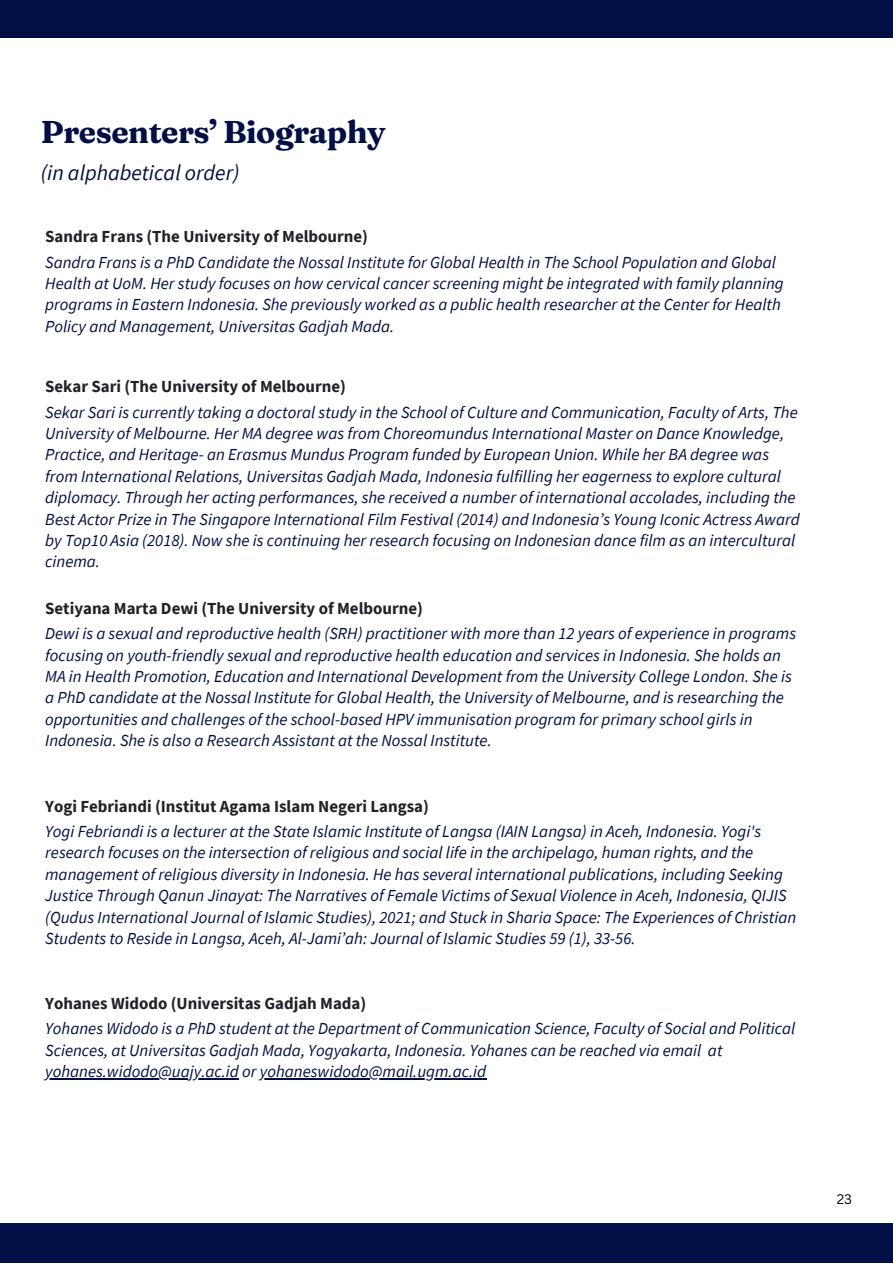
<style>
.page{position:relative;width:893px;height:1264px;background:#fff}
.page>*{position:absolute;margin:0;border:0;box-sizing:border-box;transform-origin:0 0}
.t1{font:700 31.5px "Fraunces 9 pt";letter-spacing:-.015em;color:#000f46}
.t2{font:italic 21.75px "Source Sans Pro";color:#000f46}
.t3{font:italic 16.8px/21.3px "Source Sans Pro";color:#000f46}
.t4{font:700 16.8px "Source Sans Pro";color:#212227}
.t5{font:13.5px "Canva Sans";color:#000}
</style>
<div class="page">
<div style="left:0;top:1223px;width:892px;height:39px;background:#000f46"></div>
<div style="left:0;top:0;width:892px;height:38px;background:#000f46"></div>
<hr style="left:45px;top:1078px;width:194px;height:1px;background:#000f46">
<hr style="left:260px;top:1078px;width:226px;height:1px;background:#000f46">
<p class="t1" style="left:41px;top:112px;width:346px">Presenters’ Biography</p>
<p class="t2" style="left:41px;top:159px;width:200px">(in alphabetical order)</p>
<p class="t4" style="left:45px;top:226px;width:324px">Sandra Frans (The University of Melbourne)</p>
<p class="t3" style="left:45px;top:251px;width:740px">Sandra Frans is a PhD Candidate the Nossal Institute for Global Health in The School Population and Global Health at UoM. Her study focuses on how cervical cancer screening might be integrated with family planning programs in Eastern Indonesia. She previously worked as a public health researcher at the Center for Health Policy and Management, Universitas Gadjah Mada.</p>
<p class="t4" style="left:45px;top:375px;width:302px">Sekar Sari (The University of Melbourne)</p>
<p class="t3" style="left:45px;top:401px;width:756px">Sekar Sari is currently taking a doctoral study in the School of Culture and Communication, Faculty of Arts, The University of Melbourne. Her MA degree was from Choreomundus International Master on Dance Knowledge, Practice, and Heritage- an Erasmus Mundus Program funded by European Union. While her BA degree was from International Relations, Universitas Gadjah Mada, Indonesia fulfilling her eagerness to explore cultural diplomacy. Through her acting performances, she received a number of international accolades, including the Best Actor Prize in The Singapore International Film Festival (2014) and Indonesia’s Young Iconic Actress Award by Top10 Asia (2018). Now she is continuing her research focusing on Indonesian dance film as an intercultural cinema.</p>
<p class="t4" style="left:45px;top:597px;width:379px">Setiyana Marta Dewi (The University of Melbourne)</p>
<p class="t3" style="left:45px;top:622px;width:752px">Dewi is a sexual and reproductive health (SRH) practitioner with more than 12 years of experience in programs focusing on youth-friendly sexual and reproductive health education and services in Indonesia. She holds an MA in Health Promotion, Education and International Development from the University College London. She is a PhD candidate at the Nossal Institute for Global Health, the University of Melbourne, and is researching the opportunities and challenges of the school-based HPV immunisation program for primary school girls in Indonesia. She is also a Research Assistant at the Nossal Institute.</p>
<p class="t4" style="left:45px;top:795px;width:385px">Yogi Febriandi (Institut Agama Islam Negeri Langsa)</p>
<p class="t3" style="left:45px;top:820px;width:752px">Yogi Febriandi is a lecturer at the State Islamic Institute of Langsa (IAIN Langsa) in Aceh, Indonesia. Yogi's research focuses on the intersection of religious and social life in the archipelago, human rights, and the management of religious diversity in Indonesia. He has several international publications, including Seeking Justice Through Qanun Jinayat: The Narratives of Female Victims of Sexual Violence in Aceh, Indonesia, QIJIS (Qudus International Journal of Islamic Studies), 2021; and Stuck in Sharia Space: The Experiences of Christian Students to Reside in Langsa, Aceh, Al-Jami’ah: Journal of Islamic Studies 59 (1), 33-56.</p>
<p class="t4" style="left:45px;top:992px;width:322px">Yohanes Widodo (Universitas Gadjah Mada)</p>
<p class="t3" style="left:45px;top:1017px;width:751px">Yohanes Widodo is a PhD student at the Department of Communication Science, Faculty of Social and Political<br>Sciences, at Universitas Gadjah Mada, Yogyakarta, Indonesia. Yohanes can be reached via email at yohanes.widodo@uajy.ac.id or yohaneswidodo@mail.ugm.ac.id</p>
<p class="t5" style="left:836px;top:1189px;width:17px">23</p>
</div>
